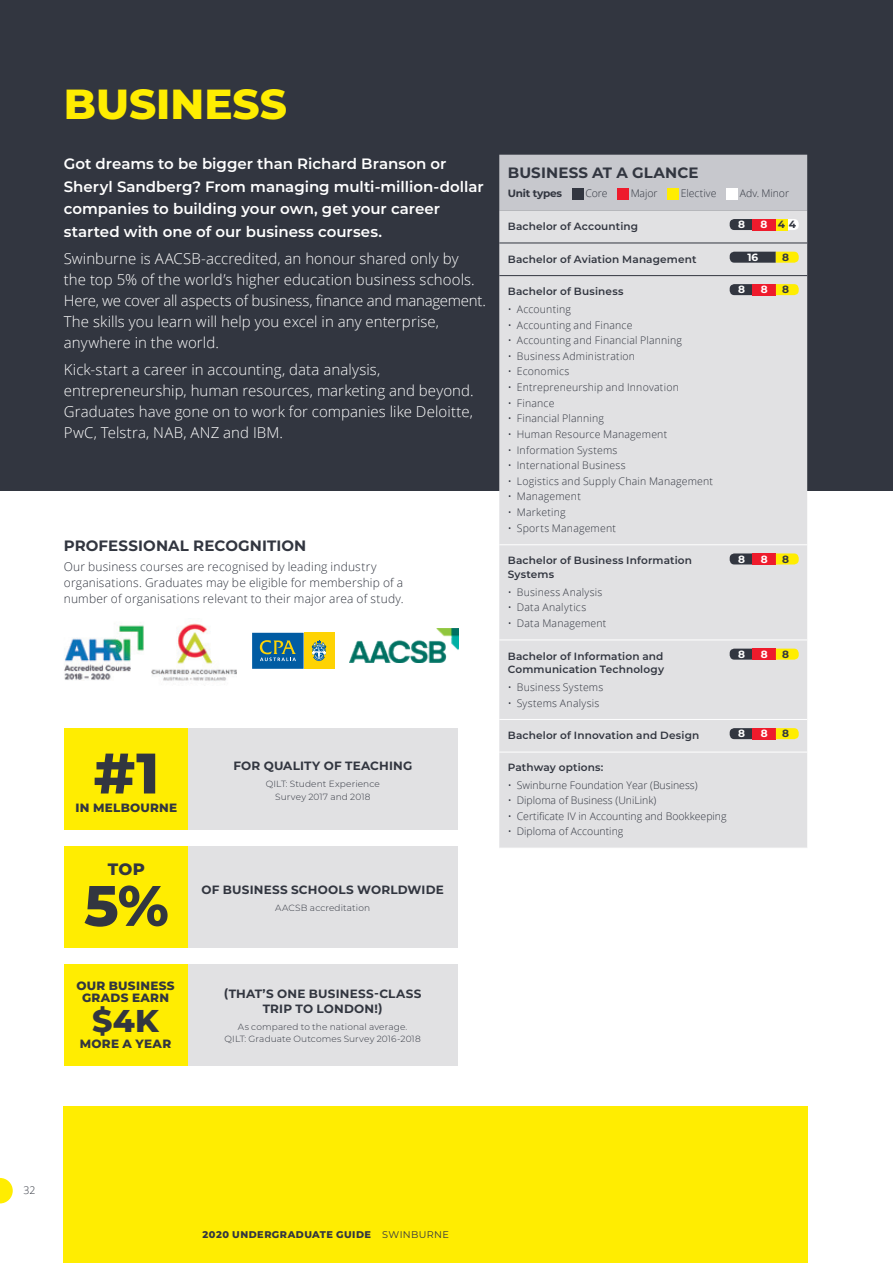
<style>
.page{position:relative;width:893px;height:1263px;background:#fff}
.page>*{position:absolute;margin:0;border:0;box-sizing:border-box;transform-origin:0 0}
.t1{font:800 57px "Montserrat";color:#323640}
.t2{font:800 42px "Montserrat";color:#ffed01}
.t3{font:800 31.5px "Montserrat";color:#323640}
.t4{font:800 16.5px "Montserrat";color:#323640}
.t5{font:300 15px/21px "Open Sans";letter-spacing:.005em;color:#fff}
.t6{font:600 15px/22.5px "Montserrat";color:#fff}
.t7{font:700 15px "Montserrat";letter-spacing:.01em;color:#323640}
.t8{font:300 12px/15.8px "Open Sans";letter-spacing:.015em;color:#323640}
.t9{font:700 12px/14.4px "Montserrat";letter-spacing:.015em;color:#323640;text-align:center}
.t10{font:800 12px/12px "Montserrat";letter-spacing:.025em;color:#323640;text-align:center}
.t11{font:300 10.5px "Open Sans";letter-spacing:.02em;color:#323640}
.t12{font:600 10.5px "Montserrat";letter-spacing:.015em;color:#323640}
.t13{font:300 10.5px "Open Sans";color:#323640}
.t14{font:700 10.5px "Montserrat";letter-spacing:-.025em;color:#323640}
.t15{font:700 10.5px "Montserrat";color:#fff}
.t16{font:300 10.5px "Open Sans";letter-spacing:-.005em;color:#323640}
.t17{font:800 9.75px "Montserrat";letter-spacing:.05em;color:#323640}
.t18{font:300 9px/12.8px "Montserrat";letter-spacing:.015em;color:#323640;text-align:center}
.s1{color:#fff}
.s2{font-weight:400}
</style>
<div class="page">
<div style="left:0;top:0;width:893px;height:490px;background:#323640"></div>
<div style="left:499px;top:155px;width:308px;height:55px;background:#c7c8cd"></div>
<div style="left:499px;top:210px;width:308px;height:638px;background:#e1e1e3"></div>
<hr style="left:499px;top:639px;width:308px;height:1px;background:#fff">
<hr style="left:499px;top:719px;width:308px;height:1px;background:#fff">
<hr style="left:499px;top:752px;width:308px;height:1px;background:#fff">
<hr style="left:499px;top:243px;width:308px;height:1px;background:#323640">
<hr style="left:499px;top:544px;width:308px;height:1px;background:#fff">
<hr style="left:499px;top:275px;width:308px;height:1px;background:#323640">
<div style="left:572px;top:188px;width:11px;height:12px;background:#323640"></div>
<div style="left:617px;top:188px;width:11px;height:12px;background:#ee1b2c"></div>
<div style="left:668px;top:188px;width:11px;height:12px;background:#ffed01"></div>
<div style="left:726px;top:188px;width:11px;height:12px;background:#fff"></div>
<svg style="left:730px;top:219px;width:22px;height:11px"></svg>
<div style="left:752px;top:219px;width:24px;height:11px;background:#ee1b2c"></div>
<svg style="left:787px;top:219px;width:12px;height:11px"></svg>
<div style="left:776px;top:219px;width:11px;height:11px;background:#ffed01"></div>
<svg style="left:730px;top:252px;width:69px;height:11px"></svg>
<svg style="left:730px;top:284px;width:23px;height:11px"></svg>
<div style="left:753px;top:284px;width:23px;height:11px;background:#ee1b2c"></div>
<svg style="left:776px;top:284px;width:23px;height:11px"></svg>
<svg style="left:730px;top:553px;width:23px;height:11px"></svg>
<div style="left:753px;top:553px;width:23px;height:11px;background:#ee1b2c"></div>
<svg style="left:776px;top:553px;width:23px;height:11px"></svg>
<svg style="left:730px;top:649px;width:23px;height:11px"></svg>
<div style="left:753px;top:649px;width:23px;height:11px;background:#ee1b2c"></div>
<svg style="left:776px;top:649px;width:23px;height:11px"></svg>
<svg style="left:730px;top:728px;width:23px;height:11px"></svg>
<div style="left:753px;top:728px;width:23px;height:11px;background:#ee1b2c"></div>
<svg style="left:776px;top:728px;width:23px;height:11px"></svg>
<div style="left:187px;top:846px;width:271px;height:102px;background:#e1e1e3"></div>
<div style="left:64px;top:846px;width:123px;height:102px;background:#ffed01"></div>
<div style="left:187px;top:728px;width:271px;height:102px;background:#e1e1e3"></div>
<div style="left:64px;top:728px;width:123px;height:102px;background:#ffed01"></div>
<div style="left:187px;top:964px;width:271px;height:101px;background:#e1e1e3"></div>
<div style="left:64px;top:964px;width:123px;height:101px;background:#ffed01"></div>
<div style="left:64px;top:1107px;width:744px;height:156px;background:#ffed01"></div>
<img style="left:64px;top:625px;width:80px;height:55px">
<div style="left:252px;top:633px;width:52px;height:36px;background:#015ca3"></div>
<div style="left:304px;top:633px;width:30px;height:36px;background:#fed304"></div>
<svg style="left:311px;top:640px;width:16px;height:21px"></svg>
<svg style="left:260px;top:640px;width:36px;height:21px"></svg>
<img style="left:152px;top:623px;width:85px;height:58px">
<img style="left:349px;top:628px;width:109px;height:35px">
<svg style="left:0;top:1178px;width:13px;height:25px"></svg>
<h2 class="t2" style="left:64px;top:73px;width:225px">BUSINESS</h2>
<p class="t6" style="left:64px;top:152px;width:421px">Got dreams to be bigger than Richard Branson or Sheryl Sandberg? From managing multi-million-dollar companies to building your own, get your career started with one of our business courses.</p>
<p class="t5" style="left:64px;top:248px;width:424px">Swinburne is AACSB-accredited, an honour shared only by<br>the top 5% of the world’s higher education business schools.<br>Here, we cover all aspects of business, finance and management.<br>The skills you learn will help you excel in any enterprise, anywhere in the world.</p>
<p class="t5" style="left:64px;top:359px;width:411px">Kick-start a career in accounting, data analysis, entrepreneurship, human resources, marketing and beyond.<br>Graduates have gone on to work for companies like Deloitte, PwC, Telstra, NAB, ANZ and IBM.</p>
<p class="t7" style="left:64px;top:535px;width:244px">PROFESSIONAL RECOGNITION</p>
<p class="t8" style="left:64px;top:559px;width:341px">Our business courses are recognised by leading industry organisations. Graduates may be eligible for membership of a number of organisations relevant to their major area of study.</p>
<h1 class="t1" style="left:94px;top:731px;width:67px">#1</h1>
<p class="t10" style="left:76px;top:800px;width:103px">IN MELBOURNE</p>
<p class="t4" style="left:108px;top:857px;width:39px">TOP</p>
<h1 class="t1" style="left:84px;top:864px;width:86px">5%</h1>
<p class="t10" style="left:76px;top:979px;width:100px">OUR BUSINESS<br>GRADS EARN</p>
<h3 class="t3" style="left:92px;top:998px;width:68px">$4K</h3>
<p class="t10" style="left:80px;top:1037px;width:93px">MORE A YEAR</p>
<p class="t9" style="left:233px;top:758px;width:180px">FOR QUALITY OF TEACHING</p>
<p class="t18" style="left:266px;top:777px;width:116px">QILT: Student Experience<br>Survey 2017 and 2018</p>
<p class="t9" style="left:201px;top:882px;width:244px">OF BUSINESS SCHOOLS WORLDWIDE</p>
<p class="t18" style="left:275px;top:901px;width:96px">AACSB accreditation</p>
<p class="t9" style="left:224px;top:986px;width:199px">(THAT’S ONE BUSINESS-CLASS<br>TRIP TO LONDON!)</p>
<p class="t18" style="left:225px;top:1020px;width:198px">As compared to the national average.<br>QILT: Graduate Outcomes Survey 2016-2018</p>
<p class="t7" style="left:508px;top:162px;width:192px">BUSINESS AT A GLANCE</p>
<p class="t14" style="left:508px;top:186px;width:56px">Unit types</p>
<p class="t11" style="left:585px;top:186px;width:24px">Core</p>
<p class="t11" style="left:631px;top:186px;width:28px">Major</p>
<p class="t13" style="left:681px;top:186px;width:37px">Elective</p>
<p class="t16" style="left:740px;top:186px;width:51px">Adv. Minor</p>
<p class="t12" style="left:508px;top:219px;width:132px">Bachelor of Accounting</p>
<p class="t15" style="left:738px;top:217px;width:8px">8</p>
<p class="t14" style="left:761px;top:217px;width:37px"><span class="s1">8</span> 44</p>
<p class="t12" style="left:508px;top:251px;width:190px">Bachelor of Aviation Management</p>
<p class="t15" style="left:747px;top:249px;width:12px">16</p>
<p class="t14" style="left:782px;top:249px;width:8px">8</p>
<p class="t12" style="left:508px;top:284px;width:117px">Bachelor of Business</p>
<p class="t15" style="left:738px;top:282px;width:8px">8</p>
<p class="t15" style="left:761px;top:282px;width:8px">8</p>
<p class="t14" style="left:782px;top:282px;width:8px">8</p>
<p class="t11" style="left:508px;top:302px;width:65px">• Accounting</p>
<p class="t11" style="left:508px;top:317px;width:126px">• Accounting and Finance</p>
<p class="t11" style="left:508px;top:333px;width:176px">• Accounting and Financial Planning</p>
<p class="t11" style="left:508px;top:349px;width:129px">• Business Administration</p>
<p class="t11" style="left:508px;top:364px;width:63px">• Economics</p>
<p class="t11" style="left:508px;top:380px;width:173px">• Entrepreneurship and Innovation</p>
<p class="t11" style="left:508px;top:396px;width:48px">• Finance</p>
<p class="t11" style="left:508px;top:411px;width:98px">• Financial Planning</p>
<p class="t11" style="left:508px;top:427px;width:161px">• Human Resource Management</p>
<p class="t11" style="left:508px;top:442px;width:111px">• Information Systems</p>
<p class="t11" style="left:508px;top:458px;width:119px">• International Business</p>
<p class="t11" style="left:508px;top:474px;width:207px">• Logistics and Supply Chain Management</p>
<p class="t11" style="left:508px;top:489px;width:75px">• Management</p>
<p class="t11" style="left:508px;top:505px;width:59px">• Marketing</p>
<p class="t11" style="left:508px;top:521px;width:110px">• Sports Management</p>
<p class="t12" style="left:508px;top:553px;width:186px">Bachelor of Business Information</p>
<p class="t15" style="left:738px;top:551px;width:8px">8</p>
<p class="t15" style="left:761px;top:551px;width:8px">8</p>
<p class="t14" style="left:782px;top:551px;width:8px">8</p>
<p class="t12" style="left:508px;top:567px;width:48px">Systems</p>
<p class="t11" style="left:508px;top:585px;width:96px">• Business Analysis</p>
<p class="t11" style="left:508px;top:600px;width:80px">• Data Analytics</p>
<p class="t11" style="left:508px;top:616px;width:100px">• Data Management</p>
<p class="t12" style="left:508px;top:648px;width:157px">Bachelor of Information and</p>
<p class="t15" style="left:738px;top:646px;width:8px">8</p>
<p class="t15" style="left:761px;top:646px;width:8px">8</p>
<p class="t14" style="left:782px;top:646px;width:8px">8</p>
<p class="t12" style="left:508px;top:662px;width:158px">Communication Technology</p>
<p class="t11" style="left:508px;top:680px;width:97px">• Business Systems</p>
<p class="t11" style="left:508px;top:695px;width:93px">• Systems Analysis</p>
<p class="t12" style="left:508px;top:728px;width:193px">Bachelor of Innovation and Design</p>
<p class="t15" style="left:738px;top:726px;width:8px">8</p>
<p class="t15" style="left:761px;top:726px;width:8px">8</p>
<p class="t14" style="left:782px;top:726px;width:8px">8</p>
<p class="t12" style="left:508px;top:759px;width:97px">Pathway options:</p>
<p class="t13" style="left:508px;top:777px;width:191px">• Swinburne Foundation Year (Business)</p>
<p class="t13" style="left:508px;top:793px;width:150px">• Diploma of Business (UniLink)</p>
<p class="t13" style="left:508px;top:809px;width:220px">• Certificate IV in Accounting and Bookkeeping</p>
<p class="t13" style="left:508px;top:824px;width:117px">• Diploma of Accounting</p>
<p class="t11" style="left:23px;top:1183px;width:13px">32</p>
<p class="t17" style="left:203px;top:1228px;width:248px">2020 UNDERGRADUATE GUIDE <span class="s2">SWINBURNE</span></p>
</div>
